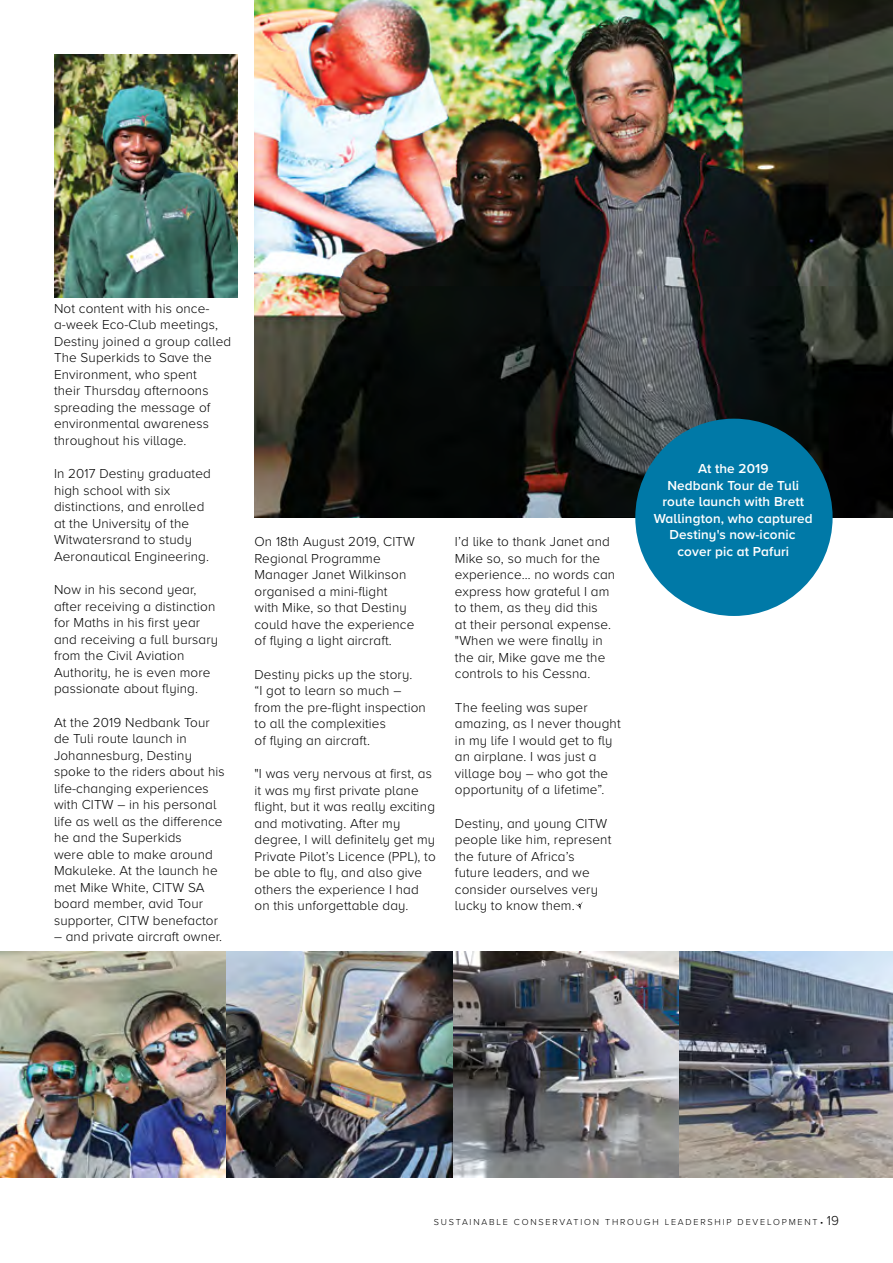
<style>
.page{position:relative;width:893px;height:1263px;background:#fff}
.page>*{position:absolute;margin:0;border:0;box-sizing:border-box;transform-origin:0 0}
.t1{font:300 13.5px/16.5px "Proxima Nova A";letter-spacing:.01em;color:#000}
.t2{font:600 13.5px/16.5px "Proxima Nova A";letter-spacing:.01em;color:#fff;text-align:center}
.t3{font:300 9px "Proxima Nova A";letter-spacing:.2em;color:#000}
.s1{font-size:13.5px}
</style>
<div class="page">
<svg style="left:575px;top:902px;width:8px;height:8px"></svg>
<img style="left:54px;top:54px;width:183px;height:244px">
<img style="left:254px;top:0;width:639px;height:518px">
<img style="left:0;top:951px;width:893px;height:227px">
<div style="left:635px;top:419px;width:198px;height:197px;background:#0079a7;border-radius:50%"></div>
<p class="t1" style="left:54px;top:299px;width:179px">Not content with his once&shy;a-week Eco-Club meetings,<br>Destiny joined a group called<br>The Superkids to Save the<br>Environment, who spent<br>their Thursday afternoons spreading the message of environmental awareness throughout his village.</p>
<p class="t1" style="left:54px;top:465px;width:158px">In 2017 Destiny graduated high school with six distinctions, and enrolled at the University of the<br>Witwatersrand to study<br>Aeronautical Engineering.</p>
<p class="t1" style="left:54px;top:581px;width:166px">Now in his second year, after receiving a distinction for Maths in his first year and receiving a full bursary from the Civil Aviation<br>Authority, he is even more passionate about flying.</p>
<p class="t1" style="left:54px;top:713px;width:172px">At the 2019 Nedbank Tour de Tuli route launch in<br>Johannesburg, Destiny spoke to the riders about his life-changing experiences with CITW – in his personal life as well as the difference he and the Superkids<br>were able to make around<br>Makuleke. At the launch he met Mike White, CITW SA board member, avid Tour supporter, CITW benefactor</p>
<p class="t1" style="left:54px;top:927px;width:170px">– and private aircraft owner.</p>
<p class="t1" style="left:254px;top:533px;width:162px">On 18th August 2019, CITW<br>Regional Programme<br>Manager Janet Wilkinson organised a mini-flight<br>with Mike, so that Destiny could have the experience of flying a light aircraft.</p>
<p class="t1" style="left:254px;top:665px;width:173px">Destiny picks up the story.<br>“I got to learn so much – from the pre-flight inspection to all the complexities<br>of flying an aircraft.</p>
<p class="t1" style="left:254px;top:765px;width:183px">"I was very nervous at first, as it was my first private plane flight, but it was really exciting and motivating. After my degree, I will definitely get my<br>Private Pilot’s Licence (PPL), to be able to fly, and also give others the experience I had on this unforgettable day.</p>
<p class="t1" style="left:455px;top:533px;width:162px">I’d like to thank Janet and<br>Mike so, so much for the experience… no words can express how grateful I am to them, as they did this<br>at their personal expense. "When we were finally in the air, Mike gave me the controls to his Cessna.</p>
<p class="t1" style="left:455px;top:698px;width:167px">The feeling was super amazing, as I never thought in my life I would get to fly an airplane. I was just a village boy – who got the opportunity of a lifetime”.</p>
<p class="t1" style="left:455px;top:814px;width:158px">Destiny, and young CITW people like him, represent the future of Africa’s future leaders, and we consider ourselves very lucky to know them.</p>
<p class="t2" style="left:654px;top:460px;width:160px">At the 2019<br>Nedbank Tour de Tuli route launch with Brett<br>Wallington, who captured<br>Destiny's now-iconic cover pic at Pafuri</p>
<p class="t3" style="left:434px;top:1215px;width:407px">SUSTAINABLE CONSERVATION THROUGH LEADERSHIP DEVELOPMENT • <span class="s1">19</span></p>
</div>
